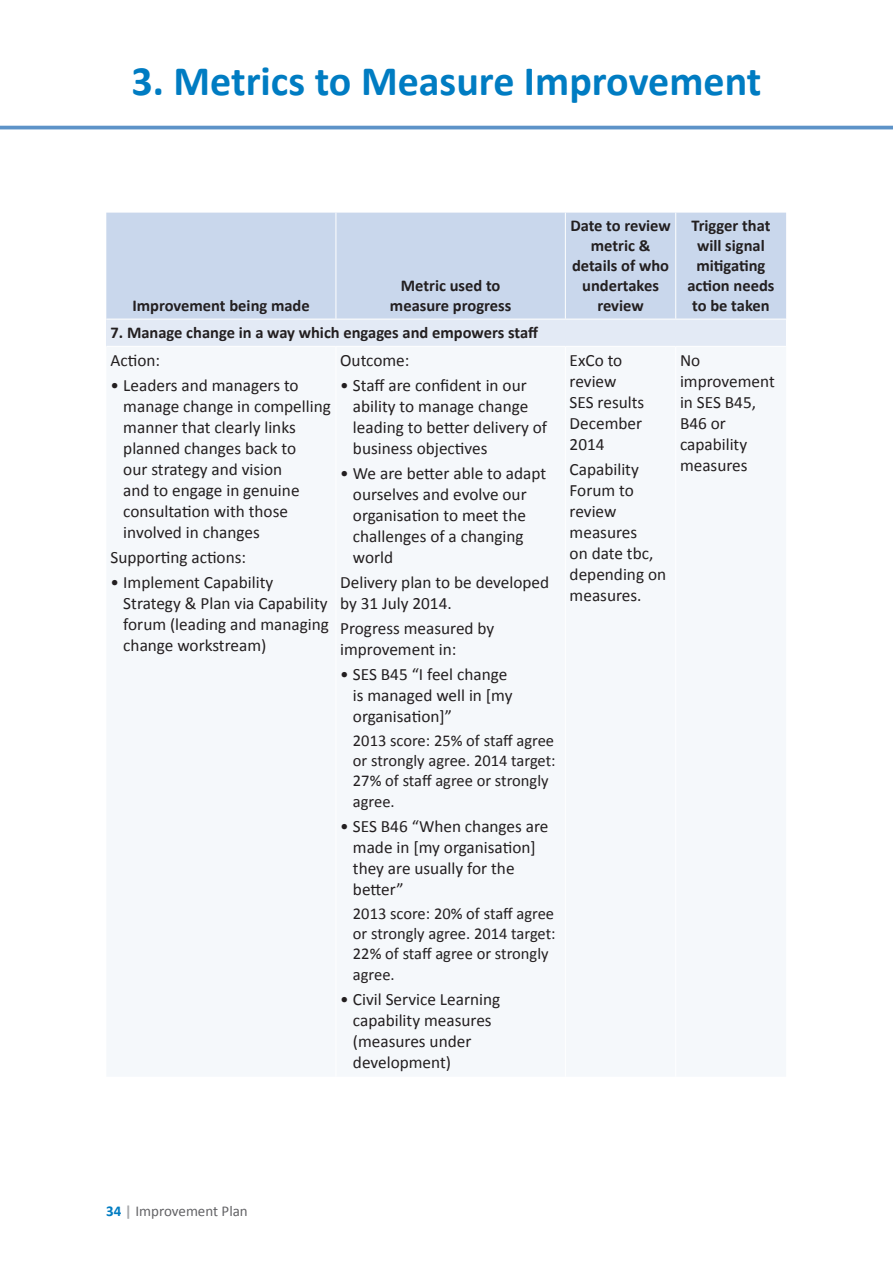
<style>
.page{position:relative;width:893px;height:1263px;background:#fff}
.page>*{position:absolute;margin:0;border:0;box-sizing:border-box;transform-origin:0 0}
.Heading_-_Section{font:700 42px "Calibri";color:#007cc2}
.Body_Copy{font:17.25px/21px "Calibri";color:#231f20}
.Body_Copy-2{font:700 16.5px/19.8px "Calibri";color:#231f20;text-align:center}
.Body_Copy-3{font:16.5px/20.2px "Calibri";color:#231f20}
.t1{font:15px "Calibri";color:#636366}
.s1{font-weight:700;color:#007cc2}
.s2{font-weight:700;color:#a8a9ad}
</style>
<div class="page">
<hr style="left:0;top:126px;width:893px;height:3px;background:#5d93c8">
<div style="left:106px;top:213px;width:680px;height:106px;background:#c9d7ec"></div>
<div style="left:106px;top:319px;width:680px;height:27px;background:#e3eaf5"></div>
<hr style="left:336px;top:213px;width:1px;height:106px;background:#fff">
<hr style="left:565px;top:213px;width:1px;height:106px;background:#fff">
<hr style="left:675px;top:213px;width:1px;height:106px;background:#fff">
<hr style="left:106px;top:319px;width:230px;height:1px;background:#fff">
<hr style="left:336px;top:319px;width:229px;height:1px;background:#fff">
<hr style="left:565px;top:319px;width:111px;height:1px;background:#fff">
<hr style="left:676px;top:319px;width:110px;height:1px;background:#fff">
<p class="Heading_-_Section" style="left:132px;top:55px;width:631px">3. Metrics to Measure Improvement</p>
<p class="Body_Copy-2" style="left:132px;top:294px;width:179px">Improvement being made</p>
<p class="Body_Copy-2" style="left:390px;top:275px;width:123px">Metric used to measure progress</p>
<p class="Body_Copy-2" style="left:111px;top:322px;width:429px">7. Manage change in a way which engages and empowers staff</p>
<p class="Body_Copy" style="left:111px;top:349px;width:51px">Action:</p>
<p class="Body_Copy" style="left:123px;top:374px;width:209px;text-indent:-13px">• Leaders and managers to manage change in compelling manner that clearly links planned changes back to<br>our strategy and vision<br>and to engage in genuine consultation with those involved in changes</p>
<p class="Body_Copy" style="left:111px;top:546px;width:137px">Supporting actions:</p>
<p class="Body_Copy" style="left:123px;top:571px;width:207px;text-indent:-13px">• Implement Capability<br>Strategy &amp; Plan via Capability forum (leading and managing change workstream)</p>
<p class="Body_Copy" style="left:340px;top:349px;width:71px">Outcome:</p>
<p class="Body_Copy" style="left:353px;top:374px;width:196px;text-indent:-13px">• Staff are confident in our ability to manage change leading to better delivery of business objectives</p>
<p class="Body_Copy" style="left:353px;top:462px;width:195px;text-indent:-13px">• We are better able to adapt ourselves and evolve our organisation to meet the challenges of a changing world</p>
<p class="Body_Copy" style="left:340px;top:571px;width:211px">Delivery plan to be developed by 31 July 2014.</p>
<p class="Body_Copy" style="left:340px;top:617px;width:156px">Progress measured by improvement in:</p>
<p class="Body_Copy" style="left:353px;top:663px;width:161px;text-indent:-13px">• SES B45 “I feel change is managed well in [my organisation]”</p>
<p class="Body_Copy-3" style="left:353px;top:730px;width:204px">2013 score: 25% of staff agree or strongly agree. 2014 target:<br>27% of staff agree or strongly agree.</p>
<p class="Body_Copy" style="left:353px;top:815px;width:197px;text-indent:-13px">• SES B46 “When changes are made in [my organisation] they are usually for the better”</p>
<p class="Body_Copy-3" style="left:353px;top:903px;width:204px">2013 score: 20% of staff agree or strongly agree. 2014 target:<br>22% of staff agree or strongly agree.</p>
<p class="Body_Copy" style="left:353px;top:988px;width:149px;text-indent:-13px">• Civil Service Learning capability measures (measures under development)</p>
<p class="Body_Copy-2" style="left:570px;top:215px;width:102px">Date to review metric &amp; details of who undertakes review</p>
<p class="Body_Copy-2" style="left:687px;top:215px;width:89px">Trigger that will signal mitigating action needs to be taken</p>
<p class="Body_Copy" style="left:570px;top:349px;width:76px">ExCo to review<br>SES results<br>December<br>2014</p>
<p class="Body_Copy" style="left:570px;top:458px;width:98px">Capability<br>Forum to review measures<br>on date tbc, depending on measures.</p>
<p class="Body_Copy" style="left:680px;top:349px;width:96px">No improvement in SES B45,<br>B46 or capability measures</p>
<p class="t1" style="left:106px;top:1202px;width:143px"><span class="s1">34</span> <span class="s2">|</span> Improvement Plan</p>
</div>
